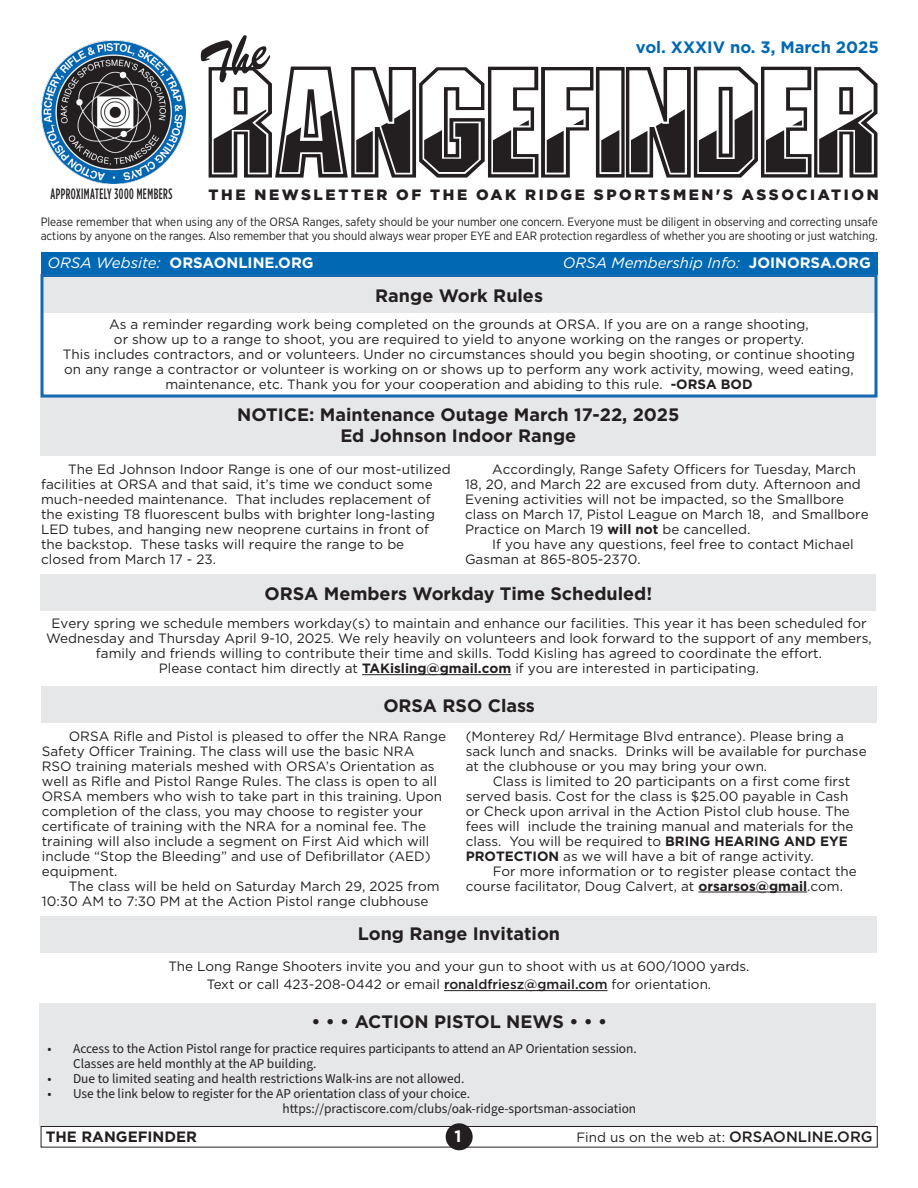
<style>
.page{position:relative;width:918px;height:1188px;background:#fff}
.page>*{position:absolute;margin:0;border:0;box-sizing:border-box;transform-origin:0 0}
.t1{font:149.55px "Gunmetal";color:#231f20}
.t2{font:700 18px "Gotham";color:#231f20}
.t3{font:700 16.5px "Gotham";color:#0168b3}
.t4{font:700 16.5px "Gotham";color:#fff}
.t5{font:900 15px "Gotham";letter-spacing:.17em;color:#231f20}
.t6{font:italic 15px "Gotham";color:#fff}
.t7{font:700 15px "Gotham";color:#fff}
.t8{font:500 15px "Gotham Cond";letter-spacing:.04em;color:#231f20;scale:.8 1}
.t9{font:700 15px "Gotham";color:#231f20}
.Paragraph{font:13.5px/15px "Gotham";color:#231f20;text-align:center}
.t10{font:13.5px/15px "Source Sans 3";color:#231f20}
.t11{font:12px/14.4px "Gotham Narrow";color:#231f20}
.s1{font-weight:400;font-style:italic}
.s2{font-weight:700;font-style:normal}
.s3{font-weight:700}
.s4{font-weight:500}
.s5{font-weight:500;font-size:15px}
</style>
<div class="page">
<img style="left:41px;top:40px;width:144px;height:144px">
<div style="left:41px;top:252px;width:837px;height:23px;background:#0168b3"></div>
<div style="left:41px;top:277px;width:836px;height:36px;background:#e6e7e9"></div>
<div style="left:40px;top:575px;width:836px;height:36px;background:#e6e7e9"></div>
<hr style="left:362px;top:674px;width:149px;height:1px;background:#231f20">
<div style="left:41px;top:398px;width:835px;height:58px;background:#e6e7e9"></div>
<div style="left:40px;top:274px;width:838px;height:124px;border:3px solid #1568b2"></div>
<div style="left:39px;top:1003px;width:837px;height:124px;background:#e6e7e9"></div>
<div style="left:41px;top:1126px;width:837px;height:22px;border:1px solid #231f20"></div>
<div style="left:446px;top:1123px;width:27px;height:27px;background:#231f20;border-radius:50%"></div>
<hr style="left:444px;top:990px;width:164px;height:1px;background:#231f20">
<div style="left:40px;top:916px;width:838px;height:36px;background:#e6e7e9"></div>
<div style="left:41px;top:686px;width:836px;height:37px;background:#e6e7e9"></div>
<hr style="left:698px;top:892px;width:109px;height:1px;background:#231f20">
<p class="t8" style="left:50px;top:185px;width:154px">APPROXIMATELY 3000 MEMBERS</p>
<p class="t3" style="left:636px;top:36px;width:244px">vol. XXXIV no. 3, March 2025</p>
<p class="t1" style="left:209px;top:55px;width:674px">RANGEFINDER</p>
<p class="t5" style="left:209px;top:184px;width:672px">THE NEWSLETTER OF THE OAK RIDGE SPORTSMEN'S ASSOCIATION</p>
<p class="t11" style="left:41px;top:214px;width:839px">Please remember that when using any of the ORSA Ranges, safety should be your number one concern. Everyone must be diligent in observing and correcting unsafe actions by anyone on the ranges. Also remember that you should always wear proper EYE and EAR protection regardless of whether you are shooting or just watching.</p>
<p class="t7" style="left:47px;top:253px;width:268px"><span class="s1">ORSA Website:</span> ORSAONLINE.ORG</p>
<p class="t6" style="left:563px;top:253px;width:310px">ORSA Membership Info: <span class="s2">JOINORSA.ORG</span></p>
<p class="t2" style="left:375px;top:284px;width:169px">Range Work Rules</p>
<p class="Paragraph" style="left:63px;top:316px;width:794px">As a reminder regarding work being completed on the grounds at ORSA. If you are on a range shooting,<br>or show up to a range to shoot, you are required to yield to anyone working on the ranges or property.<br>This includes contractors, and or volunteers. Under no circumstances should you begin shooting, or continue shooting on any range a contractor or volunteer is working on or shows up to perform any work activity, mowing, weed eating, maintenance, etc. Thank you for your cooperation and abiding to this rule. <span class="s3">-ORSA BOD</span></p>
<p class="t2" style="left:237px;top:403px;width:444px">NOTICE: Maintenance Outage March 17-22, 2025</p>
<p class="t2" style="left:340px;top:424px;width:237px">Ed Johnson Indoor Range</p>
<p class="Paragraph" style="left:41px;top:461px;width:411px;text-align:left;text-indent:27px">The Ed Johnson Indoor Range is one of our most-utilized facilities at ORSA and that said, it’s time we conduct some much-needed maintenance. That includes replacement of the existing T8 fluorescent bulbs with brighter long-lasting LED tubes, and hanging new neoprene curtains in front of the backstop. These tasks will require the range to be closed from March 17 - 23.</p>
<p class="Paragraph" style="left:492px;top:461px;width:366px">Accordingly, Range Safety Officers for Tuesday, March</p>
<p class="Paragraph" style="left:465px;top:476px;width:397px">18, 20, and March 22 are excused from duty. Afternoon and</p>
<p class="Paragraph" style="left:465px;top:491px;width:381px">Evening activities will not be impacted, so the Smallbore</p>
<p class="Paragraph" style="left:465px;top:506px;width:405px">class on March 17, Pistol League on March 18, and Smallbore</p>
<p class="Paragraph" style="left:465px;top:521px;width:287px">Practice on March 19 <span class="s3">will not</span> be cancelled.</p>
<p class="Paragraph" style="left:492px;top:536px;width:363px">If you have any questions, feel free to contact Michael</p>
<p class="Paragraph" style="left:465px;top:551px;width:177px">Gasman at 865-805-2370.</p>
<p class="t2" style="left:265px;top:582px;width:389px">ORSA Members Workday Time Scheduled!</p>
<p class="Paragraph" style="left:46px;top:616px;width:827px">Every spring we schedule members workday(s) to maintain and enhance our facilities. This year it has been scheduled for Wednesday and Thursday April 9-10, 2025. We rely heavily on volunteers and look forward to the support of any members, family and friends willing to contribute their time and skills. Todd Kisling has agreed to coordinate the effort.<br>Please contact him directly at <span class="s3">TAKisling@gmail.com</span> if you are interested in participating.</p>
<p class="t2" style="left:383px;top:693px;width:153px">ORSA RSO Class</p>
<p class="Paragraph" style="left:69px;top:728px;width:379px">ORSA Rifle and Pistol is pleased to offer the NRA Range</p>
<p class="Paragraph" style="left:42px;top:743px;width:374px">Safety Officer Training. The class will use the basic NRA</p>
<p class="Paragraph" style="left:42px;top:758px;width:394px">RSO training materials meshed with ORSA’s Orientation as</p>
<p class="Paragraph" style="left:42px;top:773px;width:397px">well as Rifle and Pistol Range Rules. The class is open to all</p>
<p class="Paragraph" style="left:42px;top:788px;width:402px">ORSA members who wish to take part in this training. Upon</p>
<p class="Paragraph" style="left:42px;top:803px;width:383px">completion of the class, you may choose to register your</p>
<p class="Paragraph" style="left:42px;top:818px;width:386px">certificate of training with the NRA for a nominal fee. The</p>
<p class="Paragraph" style="left:42px;top:833px;width:389px">training will also include a segment on First Aid which will</p>
<p class="Paragraph" style="left:42px;top:848px;width:390px">include “Stop the Bleeding” and use of Defibrillator (AED)</p>
<p class="Paragraph" style="left:42px;top:863px;width:77px">equipment.</p>
<p class="Paragraph" style="left:69px;top:878px;width:372px">The class will be held on Saturday March 29, 2025 from</p>
<p class="Paragraph" style="left:42px;top:893px;width:388px">10:30 AM to 7:30 PM at the Action Pistol range clubhouse</p>
<p class="Paragraph" style="left:466px;top:728px;width:380px">(Monterey Rd/ Hermitage Blvd entrance). Please bring a</p>
<p class="Paragraph" style="left:466px;top:743px;width:402px">sack lunch and snacks. Drinks will be available for purchase</p>
<p class="Paragraph" style="left:466px;top:758px;width:303px">at the clubhouse or you may bring your own.</p>
<p class="Paragraph" style="left:493px;top:773px;width:359px">Class is limited to 20 participants on a first come first</p>
<p class="Paragraph" style="left:466px;top:788px;width:384px">served basis. Cost for the class is $25.00 payable in Cash</p>
<p class="Paragraph" style="left:466px;top:803px;width:386px">or Check upon arrival in the Action Pistol club house. The</p>
<p class="Paragraph" style="left:466px;top:818px;width:389px">fees will include the training manual and materials for the</p>
<p class="Paragraph" style="left:466px;top:833px;width:384px">class. You will be required to <span class="s3">BRING HEARING AND EYE</span></p>
<p class="Paragraph" style="left:466px;top:848px;width:349px"><span class="s3">PROTECTION</span> as we will have a bit of range activity.</p>
<p class="Paragraph" style="left:493px;top:863px;width:366px">For more information or to register please contact the</p>
<p class="Paragraph" style="left:466px;top:878px;width:379px">course facilitator, Doug Calvert, at <span class="s3">orsarsos@gmail</span>.com.</p>
<p class="t2" style="left:358px;top:922px;width:204px">Long Range Invitation</p>
<p class="Paragraph" style="left:168px;top:957px;width:583px;line-height:18px">The Long Range Shooters invite you and your gun to shoot with us at 600/1000 yards.<br>Text or call 423-208-0442 or email <span class="s4">ronaldfriesz@gmail.com</span> for orientation.</p>
<p class="t2" style="left:312px;top:1010px;width:297px">• • • ACTION PISTOL NEWS • • •</p>
<p class="t10" style="left:73px;top:1041px;width:565px;text-indent:-26px">• Access to the Action Pistol range for practice requires participants to attend an AP Orientation session.<br>Classes are held monthly at the AP building.</p>
<p class="t10" style="left:48px;top:1071px;width:418px">• Due to limited seating and health restrictions Walk-ins are not allowed.</p>
<p class="t10" style="left:48px;top:1086px;width:424px">• Use the link below to register for the AP orientation class of your choice.</p>
<p class="t10" style="left:282px;top:1101px;width:355px">https://practiscore.com/clubs/oak-ridge-sportsman-association</p>
<p class="t9" style="left:46px;top:1127px;width:153px">THE RANGEFINDER</p>
<p class="t4" style="left:455px;top:1126px;width:8px">1</p>
<p class="Paragraph" style="left:576px;top:1129px;width:298px">Find us on the web at: <span class="s5">ORSAONLINE.ORG</span></p>
</div>
